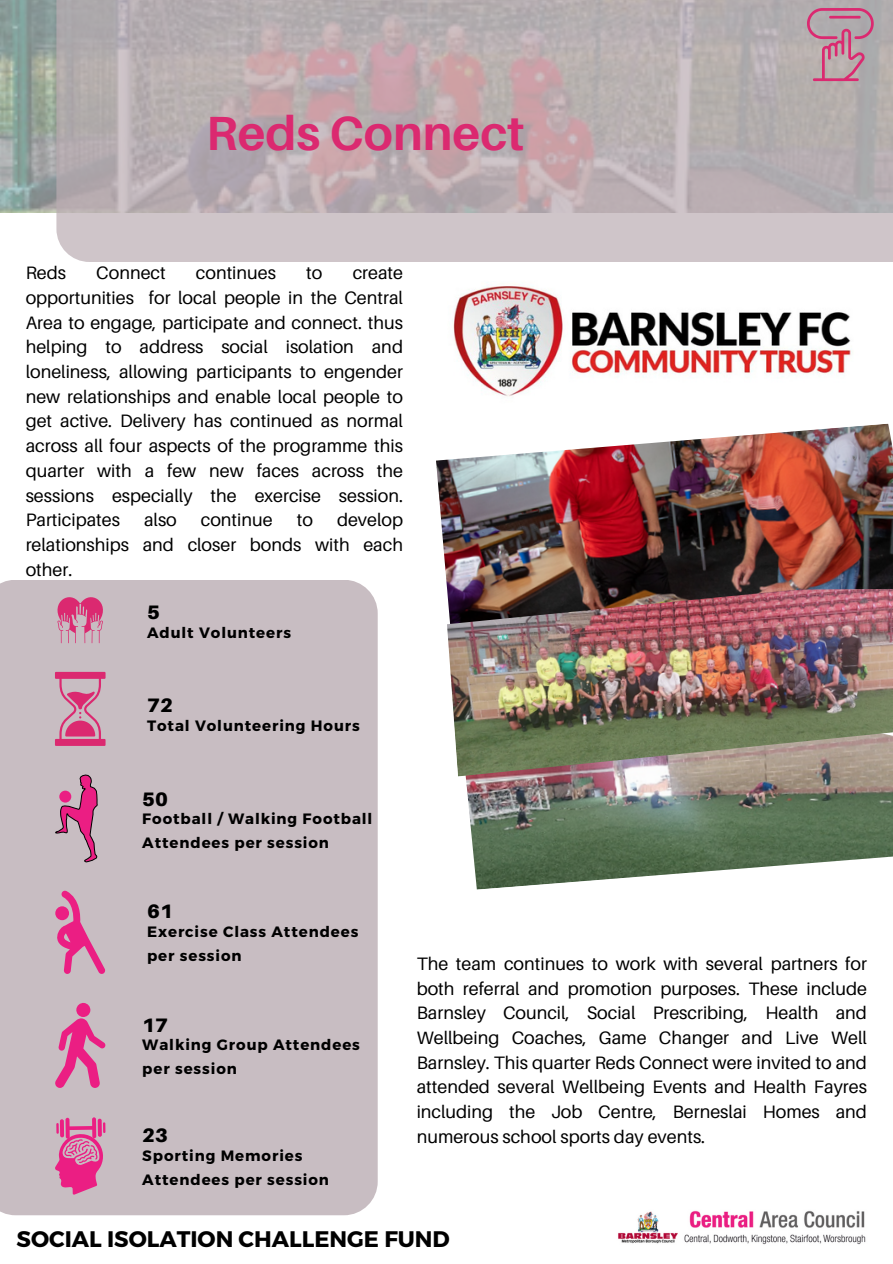
<style>
.page{position:relative;width:893px;height:1264px;background:#fff}
.page>*{position:absolute;margin:0;border:0;box-sizing:border-box;transform-origin:0 0}
.t1{font:700 48px "Aileron";color:#db2970}
.t2{font:700 22.5px "Montserrat";color:#000}
.t3{font:900 19.5px "Aileron";color:#000}
.t4{font:18px/24.8px "Aileron";color:#000;text-align:justify}
.t5{font:700 15px/23.5px "Montserrat";letter-spacing:.06em;color:#000}
</style>
<div class="page">
<div style="left:0;top:580px;width:377px;height:635px;background:#c8bdc2"></div>
<img style="left:0;top:0;width:56px;height:212px">
<svg style="left:56px;top:0;width:836px;height:262px"></svg>
<img style="left:618px;top:1210px;width:248px;height:35px">
<svg style="left:806px;top:8px;width:67px;height:73px"></svg>
<svg style="left:55px;top:596px;width:50px;height:47px"></svg>
<svg style="left:55px;top:672px;width:50px;height:74px"></svg>
<img style="left:453px;top:286px;width:399px;height:111px">
<svg style="left:55px;top:774px;width:43px;height:88px"></svg>
<div style="left:59px;top:790px;width:12px;height:12px;background:#eb1e83;border-radius:50%"></div>
<svg style="left:55px;top:890px;width:50px;height:83px"></svg>
<div style="left:55px;top:906px;width:14px;height:14px;background:#eb1e83;border-radius:50%"></div>
<svg style="left:76px;top:1002px;width:15px;height:15px"></svg>
<svg style="left:55px;top:1018px;width:50px;height:70px"></svg>
<svg style="left:55px;top:1117px;width:50px;height:77px"></svg>
<img style="left:436px;top:423px;width:456px;height:166px">
<img style="left:465px;top:776px;width:427px;height:113px">
<img style="left:447px;top:589px;width:445px;height:187px">
<p class="t1" style="left:206px;top:104px;width:320px">Reds Connect</p>
<p class="t4" style="left:26px;top:260px;width:42px">Reds</p>
<p class="t4" style="left:96px;top:260px;width:71px">Connect</p>
<p class="t4" style="left:196px;top:260px;width:82px">continues</p>
<p class="t4" style="left:306px;top:260px;width:18px">to</p>
<p class="t4" style="left:26px;top:260px;width:379px;text-indent:327px">create opportunities for local people in the Central Area to engage, participate and connect. thus helping to address social isolation and loneliness, allowing participants to engender new relationships and enable local people to get active. Delivery has continued as normal across all four aspects of the programme this quarter with a few new faces across the sessions especially the exercise session.<br>Participates</p>
<p class="t4" style="left:26px;top:507px;width:379px;text-indent:311px">develop relationships and closer bonds with each other.</p>
<p class="t4" style="left:144px;top:507px;width:34px">also</p>
<p class="t4" style="left:201px;top:507px;width:73px">continue</p>
<p class="t4" style="left:297px;top:507px;width:18px">to</p>
<p class="t3" style="left:147px;top:600px;width:14px">5</p>
<p class="t5" style="left:147px;top:620px;width:145px">Adult Volunteers</p>
<p class="t3" style="left:147px;top:693px;width:27px">72</p>
<p class="t5" style="left:147px;top:713px;width:214px">Total Volunteering Hours</p>
<p class="t3" style="left:142px;top:786px;width:27px">50</p>
<p class="t5" style="left:142px;top:806px;width:232px">Football / Walking Football<br>Attendees per session</p>
<p class="t3" style="left:147px;top:899px;width:27px">61</p>
<p class="t5" style="left:147px;top:919px;width:213px">Exercise Class Attendees per session</p>
<p class="t3" style="left:142px;top:1012px;width:27px">17</p>
<p class="t5" style="left:142px;top:1032px;width:219px">Walking Group Attendees per session</p>
<p class="t3" style="left:142px;top:1123px;width:27px">23</p>
<p class="t5" style="left:142px;top:1143px;width:188px">Sporting Memories<br>Attendees per session</p>
<p class="t4" style="left:416px;top:950px;width:452px">The team continues to work with several partners for both referral and promotion purposes. These include Barnsley Council, Social Prescribing, Health and Wellbeing Coaches, Game Changer and Live Well Barnsley. This quarter Reds Connect were invited to and attended several Wellbeing Events and Health Fayres including the Job Centre, Berneslai Homes and numerous school sports day events.</p>
<p class="t2" style="left:17px;top:1224px;width:435px">SOCIAL ISOLATION CHALLENGE FUND</p>
</div>
